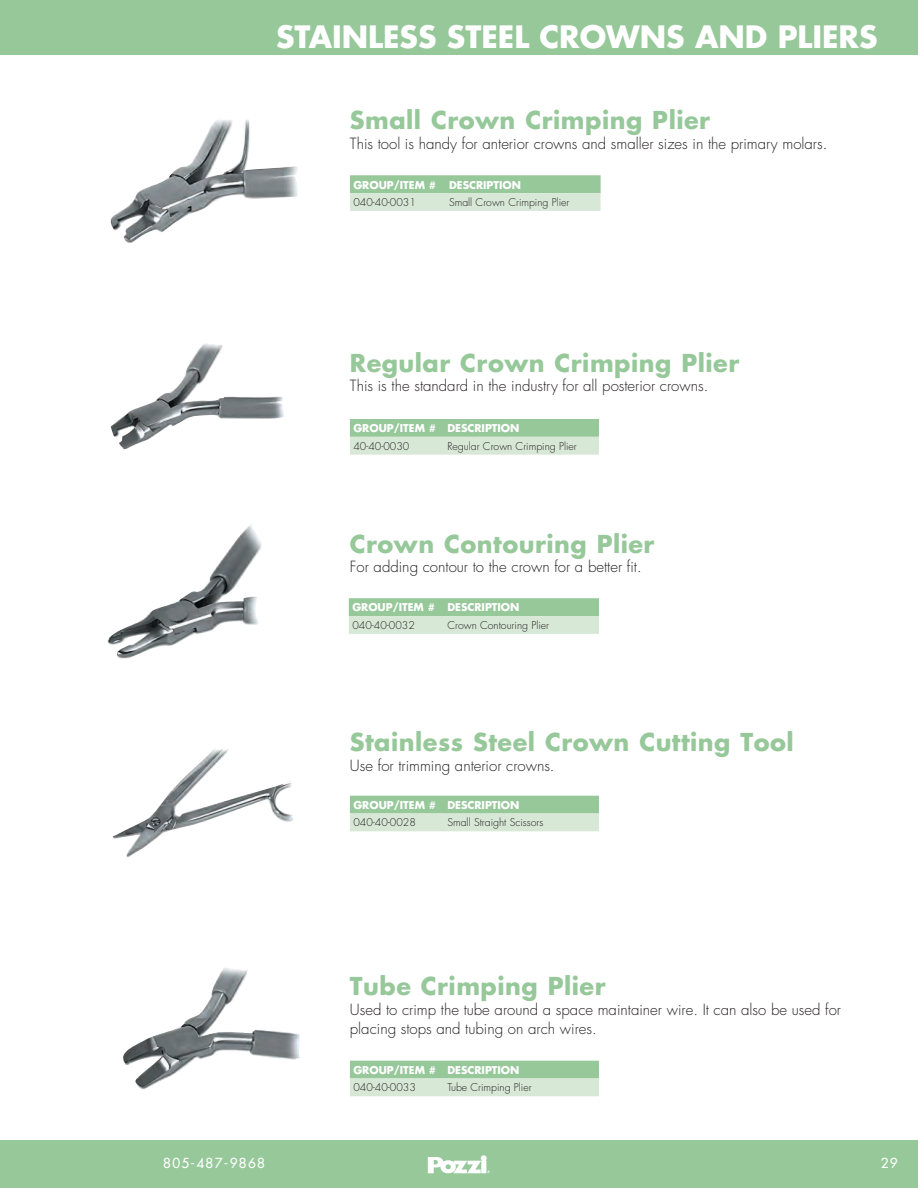
<style>
.page{position:relative;width:918px;height:1188px;background:#fff}
.page>*{position:absolute;margin:0;border:0;box-sizing:border-box;transform-origin:0 0}
.t1{font:700 30px "Futura";color:#fff}
.t2{font:700 24px "Futura";letter-spacing:.02em;color:#96c89a}
.t3{font:300 15px/19.5px "Futura";color:#231f20}
.t4{font:13.5px "Futura";letter-spacing:.1em;color:#fff}
.t5{font:300 10.5px "Futura";color:#231f20}
.t6{font:700 10.5px "Futura";color:#fff}
</style>
<div class="page">
<div style="left:0;top:1141px;width:918px;height:47px;background:#96c89a"></div>
<div style="left:0;top:0;width:918px;height:55px;background:#96c89a"></div>
<svg style="left:428px;top:1155px;width:62px;height:18px"></svg>
<img style="left:113px;top:749px;width:181px;height:108px">
<img style="left:111px;top:343px;width:173px;height:106px">
<img style="left:110px;top:119px;width:188px;height:124px">
<img style="left:123px;top:968px;width:177px;height:122px">
<img style="left:107px;top:524px;width:155px;height:134px">
<svg style="left:350px;top:175px;width:251px;height:36px;background:#b8d8b9"></svg>
<svg style="left:350px;top:419px;width:249px;height:36px;background:#b8d8b9"></svg>
<svg style="left:349px;top:598px;width:250px;height:36px;background:#b7d8b9"></svg>
<svg style="left:350px;top:796px;width:249px;height:35px;background:#b7d8b9"></svg>
<svg style="left:350px;top:1061px;width:249px;height:35px;background:#b7d8b9"></svg>
<h1 class="t1" style="left:276px;top:16px;width:603px">STAINLESS STEEL CROWNS AND PLIERS</h1>
<h2 class="t2" style="left:350px;top:104px;width:362px">Small Crown Crimping Plier</h2>
<p class="t3" style="left:350px;top:134px;width:479px">This tool is handy for anterior crowns and smaller sizes in the primary molars.</p>
<p class="t6" style="left:353px;top:177px;width:169px">GROUP/ITEM # DESCRIPTION</p>
<p class="t5" style="left:353px;top:195px;width:64px">040-40-0031</p>
<p class="t5" style="left:449px;top:195px;width:122px">Small Crown Crimping Plier</p>
<h2 class="t2" style="left:350px;top:346px;width:391px">Regular Crown Crimping Plier</h2>
<p class="t3" style="left:350px;top:376px;width:360px">This is the standard in the industry for all posterior crowns.</p>
<p class="t6" style="left:353px;top:421px;width:168px">GROUP/ITEM # DESCRIPTION</p>
<p class="t5" style="left:353px;top:439px;width:58px">40-40-0030</p>
<p class="t5" style="left:447px;top:439px;width:131px">Regular Crown Crimping Plier</p>
<h2 class="t2" style="left:350px;top:527px;width:306px">Crown Contouring Plier</h2>
<p class="t3" style="left:350px;top:557px;width:293px">For adding contour to the crown for a better fit.</p>
<p class="t6" style="left:352px;top:600px;width:169px">GROUP/ITEM # DESCRIPTION</p>
<p class="t5" style="left:352px;top:618px;width:64px">040-40-0032</p>
<p class="t5" style="left:447px;top:618px;width:103px">Crown Contouring Plier</p>
<h2 class="t2" style="left:350px;top:726px;width:445px">Stainless Steel Crown Cutting Tool</h2>
<p class="t3" style="left:350px;top:756px;width:206px">Use for trimming anterior crowns.</p>
<p class="t6" style="left:353px;top:798px;width:168px">GROUP/ITEM # DESCRIPTION</p>
<p class="t5" style="left:353px;top:816px;width:64px">040-40-0028</p>
<p class="t5" style="left:447px;top:816px;width:98px">Small Straight Scissors</p>
<h2 class="t2" style="left:350px;top:970px;width:257px">Tube Crimping Plier</h2>
<p class="t3" style="left:350px;top:1000px;width:493px">Used to crimp the tube around a space maintainer wire. It can also be used for placing stops and tubing on arch wires.</p>
<p class="t6" style="left:353px;top:1063px;width:168px">GROUP/ITEM # DESCRIPTION</p>
<p class="t5" style="left:353px;top:1081px;width:64px">040-40-0033</p>
<p class="t5" style="left:447px;top:1081px;width:86px">Tube Crimping Plier</p>
<p class="t4" style="left:163px;top:1154px;width:103px">805-487-9868</p>
<p class="t4" style="left:881px;top:1154px;width:18px">29</p>
</div>
